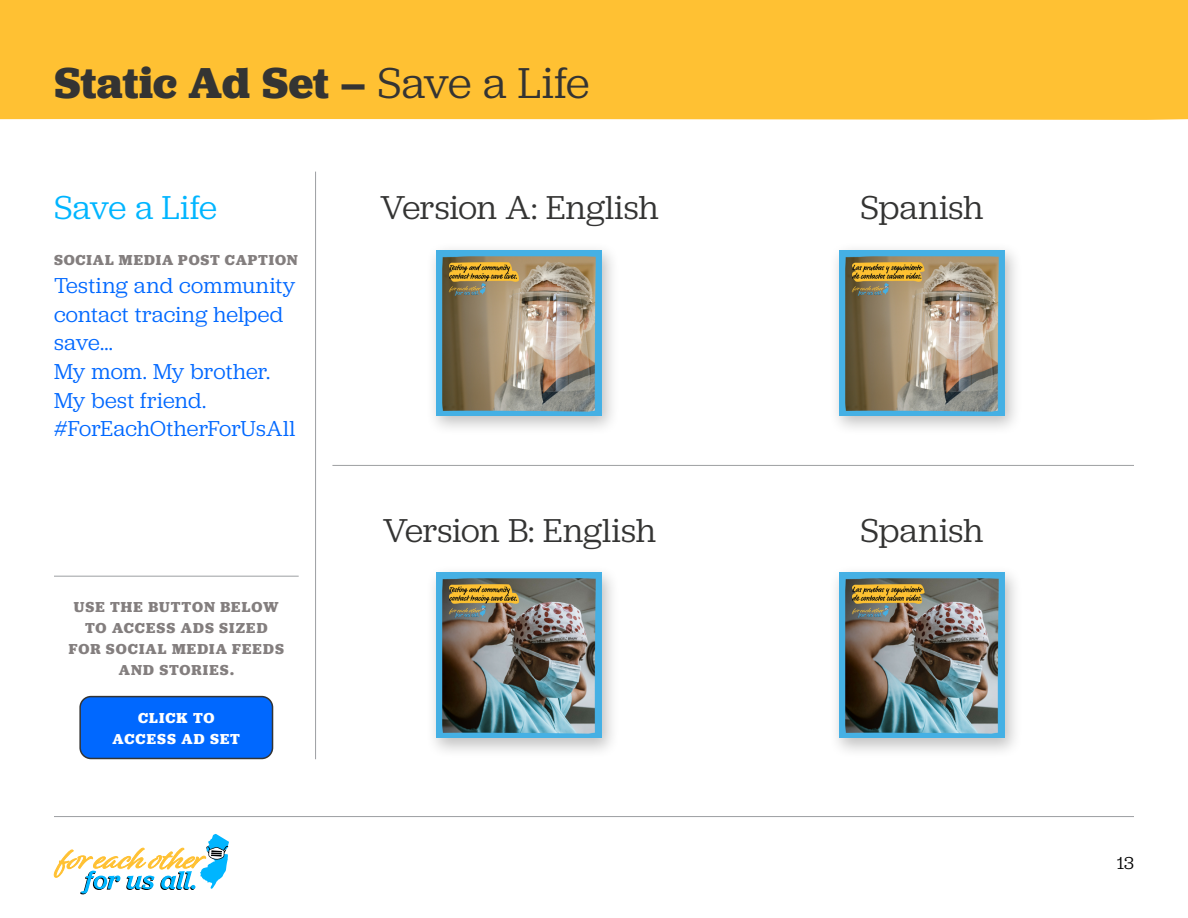
<style>
.page{position:relative;width:1188px;height:918px;background:#fff}
.page>*{position:absolute;margin:0;border:0;box-sizing:border-box;transform-origin:0 0}
.t1{font:700 45px "Jubilat";color:#343433}
.t2{font:34.5px "Jubilat";letter-spacing:.005em;color:#343433}
.t3{font:34.5px "Jubilat";letter-spacing:-.01em;color:#00b5ff}
.t4{font:22.5px/28.5px "Jubilat";letter-spacing:.005em;color:#0068ff}
.t5{font:18px "Jubilat";color:#000}
.t6{font:700 15px/21px "Jubilat";letter-spacing:.065em;color:#837e7e;text-align:center}
.t7{font:700 15px/21px "Jubilat";letter-spacing:.07em;color:#fff;text-align:center}
.s1{font-weight:400}
</style>
<div class="page">
<div style="left:426px;top:564px;width:194px;height:194px;background:#000;opacity:.25"></div>
<img style="left:437px;top:573px;width:165px;height:165px">
<div style="left:828px;top:564px;width:195px;height:194px;background:#000;opacity:.25"></div>
<img style="left:839px;top:573px;width:165px;height:165px">
<div style="left:0;top:0;width:1188px;height:120px;background:#ffc133"></div>
<hr style="left:54px;top:816px;width:1080px;height:1px;background:#9d9fa2">
<hr style="left:315px;top:172px;width:1px;height:587px;background:#9d9fa2">
<hr style="left:332px;top:465px;width:802px;height:1px;background:#9d9fa2">
<div style="left:426px;top:241px;width:194px;height:195px;background:#000;opacity:.25"></div>
<img style="left:437px;top:250px;width:165px;height:165px">
<div style="left:828px;top:241px;width:195px;height:195px;background:#000;opacity:.25"></div>
<img style="left:839px;top:250px;width:165px;height:165px">
<hr style="left:54px;top:576px;width:245px;height:1px;background:#9d9fa2">
<div style="left:80px;top:697px;width:193px;height:61px;background:#0068ff;border-radius:11px"></div>
<div style="left:79px;top:696px;width:194px;height:63px;border:2px solid #343433;border-radius:11px"></div>
<svg style="left:53px;top:834px;width:176px;height:60px"></svg>
<h1 class="t1" style="left:54px;top:54px;width:537px">Static Ad Set – <span class="s1">Save a Life</span></h1>
<h2 class="t3" style="left:54px;top:186px;width:164px">Save a Life</h2>
<p class="t6" style="left:54px;top:249px;width:245px">SOCIAL MEDIA POST CAPTION</p>
<p class="t4" style="left:54px;top:271px;width:243px">Testing and community contact tracing helped save...<br>My mom. My brother.<br>My best friend. #ForEachOtherForUsAll</p>
<p class="t6" style="left:69px;top:596px;width:217px">USE THE BUTTON BELOW<br>TO ACCESS ADS SIZED<br>FOR SOCIAL MEDIA FEEDS<br>AND STORIES.</p>
<p class="t7" style="left:113px;top:707px;width:129px">CLICK TO<br>ACCESS AD SET</p>
<h2 class="t2" style="left:380px;top:186px;width:280px">Version A: English</h2>
<h2 class="t2" style="left:383px;top:509px;width:275px">Version B: English</h2>
<h2 class="t2" style="left:860px;top:186px;width:124px">Spanish</h2>
<h2 class="t2" style="left:860px;top:509px;width:124px">Spanish</h2>
<p class="t5" style="left:1117px;top:851px;width:19px">13</p>
</div>
